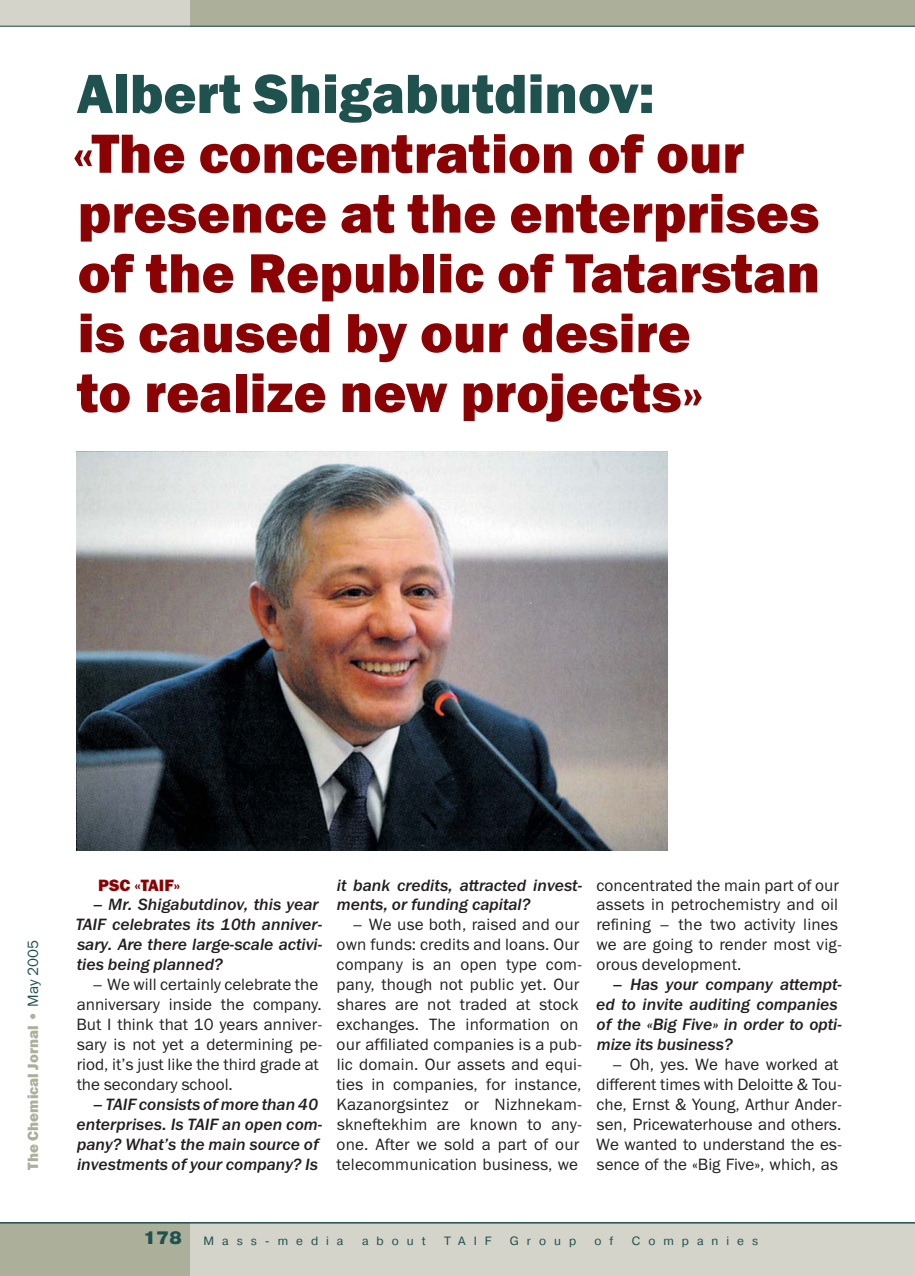
<style>
.page{position:relative;width:915px;height:1276px;background:#fff}
.page>*{position:absolute;margin:0;border:0;box-sizing:border-box;transform-origin:0 0}
.t1{font:55.5px/59.8px "Franklin Gothic Heavy ITC";color:#8b0204}
.t2{font:55.5px "Franklin Gothic Heavy ITC";letter-spacing:-.005em;color:#1f514e}
.t3{font:16.5px/20px "Franklin Gothic Book ITC";letter-spacing:.01em;color:#231f20}
.t4{font:italic 16.5px/20px "Franklin Gothic Medium ITC";color:#231f20}
.t5{font:16.5px "Franklin Gothic Heavy ITC";color:#8b0204}
.t6{font:15px "Franklin Gothic Heavy ITC";color:#acaf9a}
.t7{font:12px "Pragmatica";letter-spacing:.665em;color:#1f514e}
.s1{font-family:"Franklin Gothic Book ITC";color:#1f514e}
.s2{font-weight:900;font-size:18px}
</style>
<div class="page">
<div style="left:0;top:0;width:914px;height:27px;background:#d4d4ca"></div>
<div style="left:0;top:1222px;width:914px;height:54px;background:#acaf9a"></div>
<div style="left:190px;top:1222px;width:724px;height:54px;background:#d4d4ca"></div>
<div style="left:190px;top:0;width:724px;height:27px;background:#acaf9a"></div>
<hr style="left:0;top:1222px;width:914px;height:1px;background:#1f514e">
<hr style="left:0;top:26px;width:914px;height:1px;background:#1f514e">
<img style="left:76px;top:452px;width:591px;height:398px">
<h1 class="t2" style="left:77px;top:73px;width:579px">Albert Shigabutdinov:</h1>
<h1 class="t1" style="left:72px;top:130px;width:748px">«The concentration of our presence at the enterprises of the Republic of Tatarstan is caused by our desire<br>to realize new projects»</h1>
<p class="t6" style="left:27px;top:1169px;width:231px;rotate:-90deg">The Chemical Jornal • <span class="s1">May 2005</span></p>
<p class="t5" style="left:98px;top:879px;width:83px">PSC «TAIF»</p>
<p class="t4" style="left:75px;top:896px;width:248px;text-indent:17px">– Mr. Shigabutdinov, this year<br>TAIF celebrates its 10th anniver&shy;sary. Are there large-scale activi&shy;ties being planned?</p>
<p class="t3" style="left:77px;top:976px;width:247px;text-indent:15px">– We will certainly celebrate the anniversary inside the company.<br>But I think that 10 years anniver&shy;sary is not yet a determining pe&shy;riod, it’s just like the third grade at the secondary school.</p>
<p class="t4" style="left:77px;top:1096px;width:247px;text-indent:16px">– TAIF consists of more than 40 enterprises. Is TAIF an open com&shy;pany? What’s the main source of investments of your company? Is</p>
<p class="t4" style="left:337px;top:876px;width:246px">it bank credits, attracted invest&shy;ments, or funding capital?</p>
<p class="t3" style="left:336px;top:916px;width:247px;text-indent:15px">– We use both, raised and our own funds: credits and loans. Our company is an open type com&shy;pany, though not public yet. Our shares are not traded at stock exchanges. The information on our affiliated companies is a pub&shy;lic domain. Our assets and equi&shy;ties in companies, for instance,<br>Kazanorgsintez or Nizhnekam&shy;skneftekhim are known to any&shy;one. After we sold a part of our telecommunication business, we</p>
<p class="t3" style="left:596px;top:876px;width:247px">concentrated the main part of our assets in petrochemistry and oil refining – the two activity lines we are going to render most vig&shy;orous development.</p>
<p class="t4" style="left:596px;top:976px;width:247px;text-indent:16px">– Has your company attempt&shy;ed to invite auditing companies of the «Big Five» in order to opti&shy;mize its business?</p>
<p class="t3" style="left:596px;top:1056px;width:247px;text-indent:15px">– Oh, yes. We have worked at different times with Deloitte &amp; Tou&shy;che, Ernst &amp; Young, Arthur Ander&shy;sen, Pricewaterhouse and others.<br>We wanted to understand the es&shy;sence of the «Big Five», which, as</p>
<p class="t7" style="left:143px;top:1236px;width:202px"><span class="s2">178</span> Mass-media</p>
<p class="t7" style="left:362px;top:1236px;width:65px">about</p>
<p class="t7" style="left:444px;top:1236px;width:49px">TAIF</p>
<p class="t7" style="left:510px;top:1236px;width:68px">Group</p>
<p class="t7" style="left:594px;top:1236px;width:20px">o f</p>
<p class="t7" style="left:631px;top:1236px;width:128px">Companies</p>
</div>
